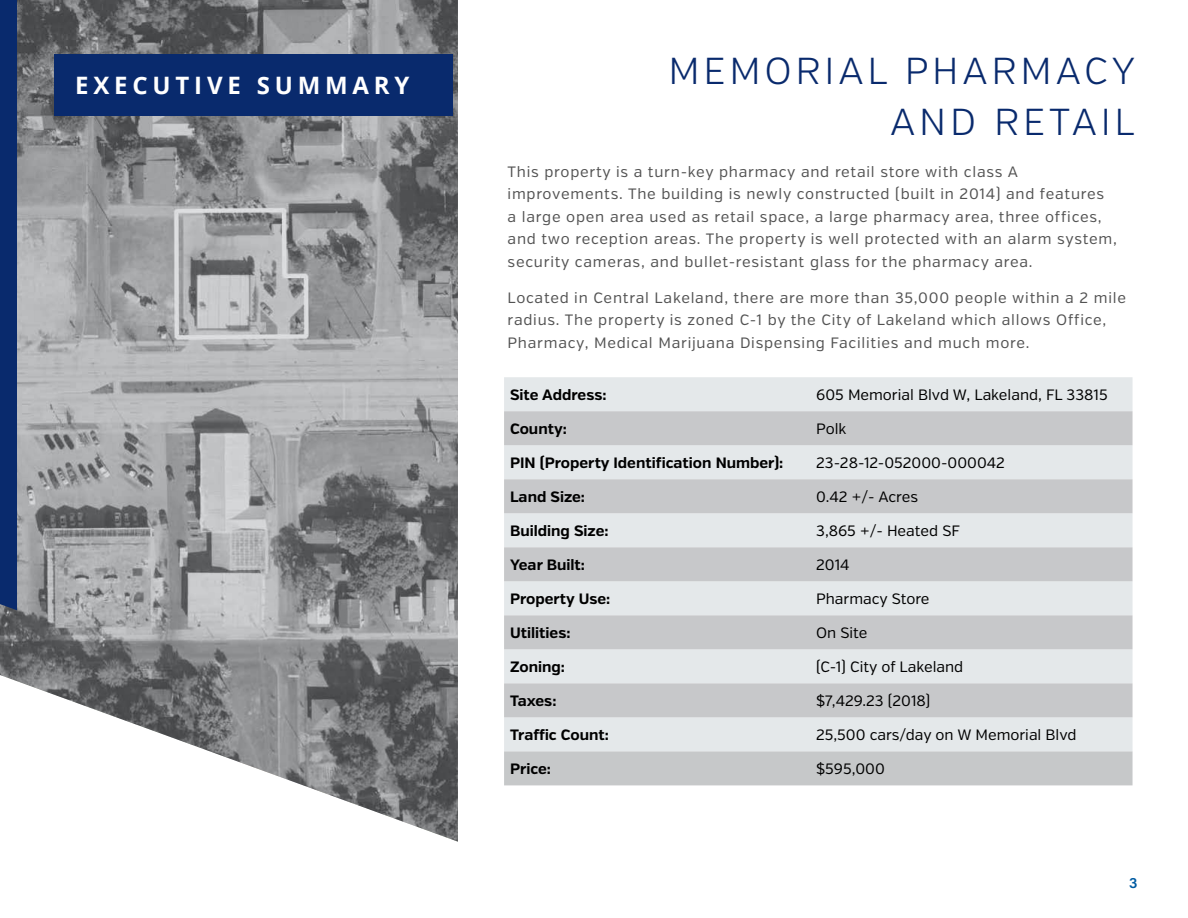
<style>
.page{position:relative;width:1188px;height:918px;background:#fff}
.page>*{position:absolute;margin:0;border:0;box-sizing:border-box;transform-origin:0 0}
.t1{font:300 37.5px/51.4px "Verb";letter-spacing:.1em;color:#092a6d;text-align:right}
.t2{font:700 24px "Open Sans";letter-spacing:.2em;color:#fff}
.t3{font:15px/22.5px "Verb";letter-spacing:.05em;color:#525252}
.t4{font:15px "Verb";color:#000}
.t5{font:700 15px "Verb";color:#000}
.t6{font:600 15px "Acumin Pro";color:#005ba2}
</style>
<div class="page">
<img style="left:0;top:0;width:458px;height:842px">
<div style="left:0;top:0;width:17px;height:610px;background:#092a6d"></div>
<div style="left:54px;top:54px;width:399px;height:61px;background:#092a6d"></div>
<div style="left:504px;top:377px;width:629px;height:374px;background:#e4e8ea"></div>
<svg style="left:504px;top:411px;width:629px;height:306px;background:#d4d6d8"></svg>
<div style="left:504px;top:751px;width:629px;height:34px;background:#c6c8c9"></div>
<h2 class="t2" style="left:75px;top:68px;width:336px">EXECUTIVE SUMMARY</h2>
<h1 class="t1" style="left:668px;top:46px;width:468px">MEMORIAL PHARMACY<br>AND RETAIL</h1>
<p class="t3" style="left:508px;top:161px;width:611px">This property is a turn-key pharmacy and retail store with class A improvements. The building is newly constructed (built in 2014) and features<br>a large open area used as retail space, a large pharmacy area, three offices, and two reception areas. The property is well protected with an alarm system, security cameras, and bullet-resistant glass for the pharmacy area.</p>
<p class="t3" style="left:508px;top:287px;width:620px">Located in Central Lakeland, there are more than 35,000 people within a 2 mile radius. The property is zoned C-1 by the City of Lakeland which allows Office,<br>Pharmacy, Medical Marijuana Dispensing Facilities and much more.</p>
<p class="t5" style="left:510px;top:386px;width:98px">Site Address:</p>
<p class="t4" style="left:816px;top:386px;width:293px">605 Memorial Blvd W, Lakeland, FL 33815</p>
<p class="t5" style="left:510px;top:420px;width:58px">County:</p>
<p class="t4" style="left:816px;top:420px;width:32px">Polk</p>
<p class="t5" style="left:510px;top:454px;width:275px">PIN (Property Identification Number):</p>
<p class="t4" style="left:816px;top:454px;width:190px">23-28-12-052000-000042</p>
<p class="t5" style="left:510px;top:488px;width:76px">Land Size:</p>
<p class="t4" style="left:816px;top:488px;width:103px">0.42 +/- Acres</p>
<p class="t5" style="left:510px;top:522px;width:100px">Building Size:</p>
<p class="t4" style="left:816px;top:522px;width:145px">3,865 +/- Heated SF</p>
<p class="t5" style="left:510px;top:556px;width:76px">Year Built:</p>
<p class="t4" style="left:816px;top:556px;width:35px">2014</p>
<p class="t5" style="left:510px;top:590px;width:102px">Property Use:</p>
<p class="t4" style="left:816px;top:590px;width:115px">Pharmacy Store</p>
<p class="t5" style="left:510px;top:624px;width:62px">Utilities:</p>
<p class="t4" style="left:816px;top:624px;width:53px">On Site</p>
<p class="t5" style="left:510px;top:658px;width:56px">Zoning:</p>
<p class="t4" style="left:816px;top:658px;width:149px">(C-1) City of Lakeland</p>
<p class="t5" style="left:510px;top:692px;width:48px">Taxes:</p>
<p class="t4" style="left:816px;top:692px;width:116px">$7,429.23 (2018)</p>
<p class="t5" style="left:510px;top:726px;width:100px">Traffic Count:</p>
<p class="t4" style="left:816px;top:726px;width:262px">25,500 cars/day on W Memorial Blvd</p>
<p class="t5" style="left:510px;top:760px;width:42px">Price:</p>
<p class="t4" style="left:816px;top:760px;width:70px">$595,000</p>
<p class="t6" style="left:1129px;top:872px;width:10px">3</p>
</div>
